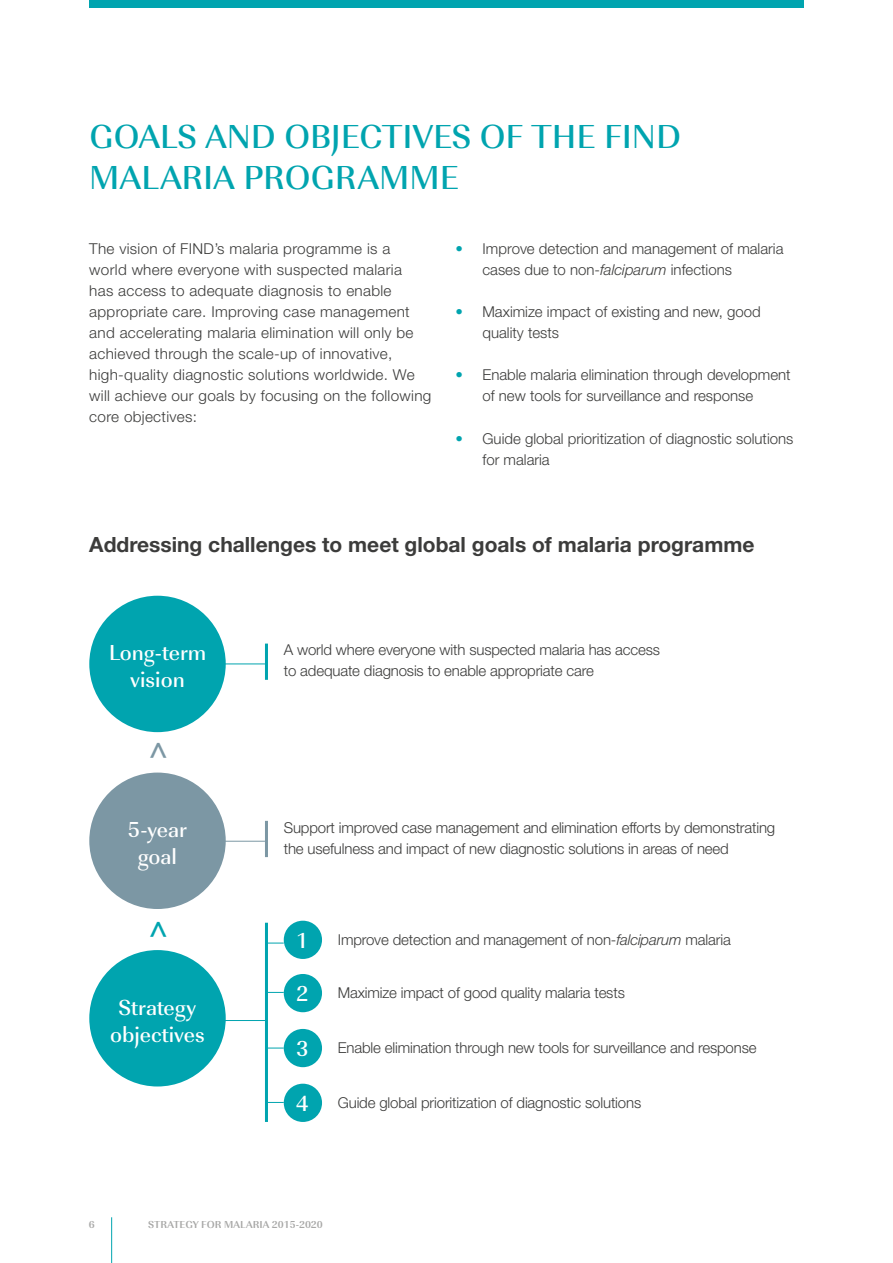
<style>
.page{position:relative;width:893px;height:1263px;background:#fff}
.page>*{position:absolute;margin:0;border:0;box-sizing:border-box;transform-origin:0 0}
.t1{font:500 34.5px/41.4px "Imperial URW";color:#00a4af}
.t2{font:700 34.5px "Imperial URW";color:#7c97a4}
.t3{font:700 34.5px "Imperial URW";color:#00a4af}
.t4{font:500 22.5px/27px "Imperial URW";color:#fff;text-align:center}
.t5{font:700 21px "Helvetica Neue";color:#3c3c3b}
.t6{font:300 15px/21px "Helvetica Neue";color:#3c3c3b}
.t7{font:300 15px/21px "Helvetica Neue";letter-spacing:.02em;color:#3c3c3b}
.t8{font:700 10.5px "Imperial URW";color:#a8a8a7}
.s1{color:#00a4af}
.s2{font-style:italic}
</style>
<div class="page">
<hr style="left:111px;top:1217px;width:1px;height:46px;background:#00a4af">
<div style="left:89px;top:0;width:714px;height:8px;background:#00a4af"></div>
<hr style="left:218px;top:663px;width:47px;height:1px;background:#00a4af">
<hr style="left:218px;top:841px;width:47px;height:1px;background:#7c97a4">
<hr style="left:218px;top:1020px;width:47px;height:1px;background:#00a4af">
<svg style="left:268px;top:943px;width:16px;height:1px"></svg>
<svg style="left:268px;top:992px;width:16px;height:1px"></svg>
<svg style="left:268px;top:1048px;width:16px;height:1px"></svg>
<svg style="left:268px;top:1102px;width:16px;height:1px"></svg>
<hr style="left:265px;top:644px;width:3px;height:36px;background:#00a4af">
<hr style="left:265px;top:821px;width:3px;height:36px;background:#7c97a4">
<hr style="left:265px;top:923px;width:3px;height:199px;background:#00a4af">
<div style="left:89px;top:596px;width:137px;height:136px;background:#00a4af;border-radius:50%"></div>
<div style="left:89px;top:772px;width:137px;height:137px;background:#7c97a4;border-radius:50%"></div>
<div style="left:89px;top:950px;width:137px;height:136px;background:#00a4af;border-radius:50%"></div>
<div style="left:284px;top:921px;width:38px;height:38px;background:#00a4af;border-radius:50%"></div>
<div style="left:284px;top:974px;width:38px;height:38px;background:#00a4af;border-radius:50%"></div>
<div style="left:284px;top:1029px;width:38px;height:38px;background:#00a4af;border-radius:50%"></div>
<div style="left:284px;top:1084px;width:38px;height:38px;background:#00a4af;border-radius:50%"></div>
<h1 class="t1" style="left:89px;top:116px;width:593px">GOALS AND OBJECTIVES OF THE FIND<br>MALARIA PROGRAMME</h1>
<p class="t7" style="left:89px;top:238px;width:344px">The vision of FIND’s malaria programme is a world where everyone with suspected malaria<br>has access to adequate diagnosis to enable appropriate care. Improving case management and accelerating malaria elimination will only be achieved through the scale-up of innovative, high-quality diagnostic solutions worldwide. We will achieve our goals by focusing on the following core objectives:</p>
<p class="t6" style="left:482px;top:238px;width:302px;text-indent:-27px"><span class="s1">•</span> Improve detection and management of malaria cases due to non-<span class="s2">falciparum</span> infections</p>
<p class="t6" style="left:482px;top:301px;width:280px;text-indent:-27px"><span class="s1">•</span> Maximize impact of existing and new, good quality tests</p>
<p class="t6" style="left:482px;top:364px;width:310px;text-indent:-27px"><span class="s1">•</span> Enable malaria elimination through development of new tools for surveillance and response</p>
<p class="t6" style="left:482px;top:427px;width:312px;text-indent:-27px"><span class="s1">•</span> Guide global prioritization of diagnostic solutions for malaria</p>
<h3 class="t5" style="left:89px;top:531px;width:667px">Addressing challenges to meet global goals of malaria programme</h3>
<h2 class="t4" style="left:109px;top:639px;width:99px">Long-term vision</h2>
<h1 class="t2" style="left:138px;top:759px;width:19px;rotate:-90deg">&gt;</h1>
<h2 class="t4" style="left:128px;top:817px;width:61px">5-year goal</h2>
<h1 class="t3" style="left:138px;top:937px;width:19px;rotate:-90deg">&gt;</h1>
<h2 class="t4" style="left:110px;top:994px;width:96px">Strategy objectives</h2>
<p class="t6" style="left:284px;top:639px;width:378px">A world where everyone with suspected malaria has access to adequate diagnosis to enable appropriate care</p>
<p class="t6" style="left:284px;top:816px;width:493px">Support improved case management and elimination efforts by demonstrating the usefulness and impact of new diagnostic solutions in areas of need</p>
<h2 class="t4" style="left:296px;top:927px;width:14px">1</h2>
<h2 class="t4" style="left:296px;top:980px;width:14px">2</h2>
<h2 class="t4" style="left:296px;top:1035px;width:14px">3</h2>
<h2 class="t4" style="left:296px;top:1090px;width:14px">4</h2>
<p class="t6" style="left:338px;top:929px;width:394px">Improve detection and management of non-<span class="s2">falciparum</span> malaria</p>
<p class="t6" style="left:338px;top:982px;width:289px">Maximize impact of good quality malaria tests</p>
<p class="t6" style="left:338px;top:1037px;width:420px">Enable elimination through new tools for surveillance and response</p>
<p class="t6" style="left:338px;top:1092px;width:305px">Guide global prioritization of diagnostic solutions</p>
<p class="t8" style="left:89px;top:1218px;width:7px">6</p>
<p class="t8" style="left:148px;top:1218px;width:176px">STRATEGY FOR MALARIA 2015-2020</p>
</div>
